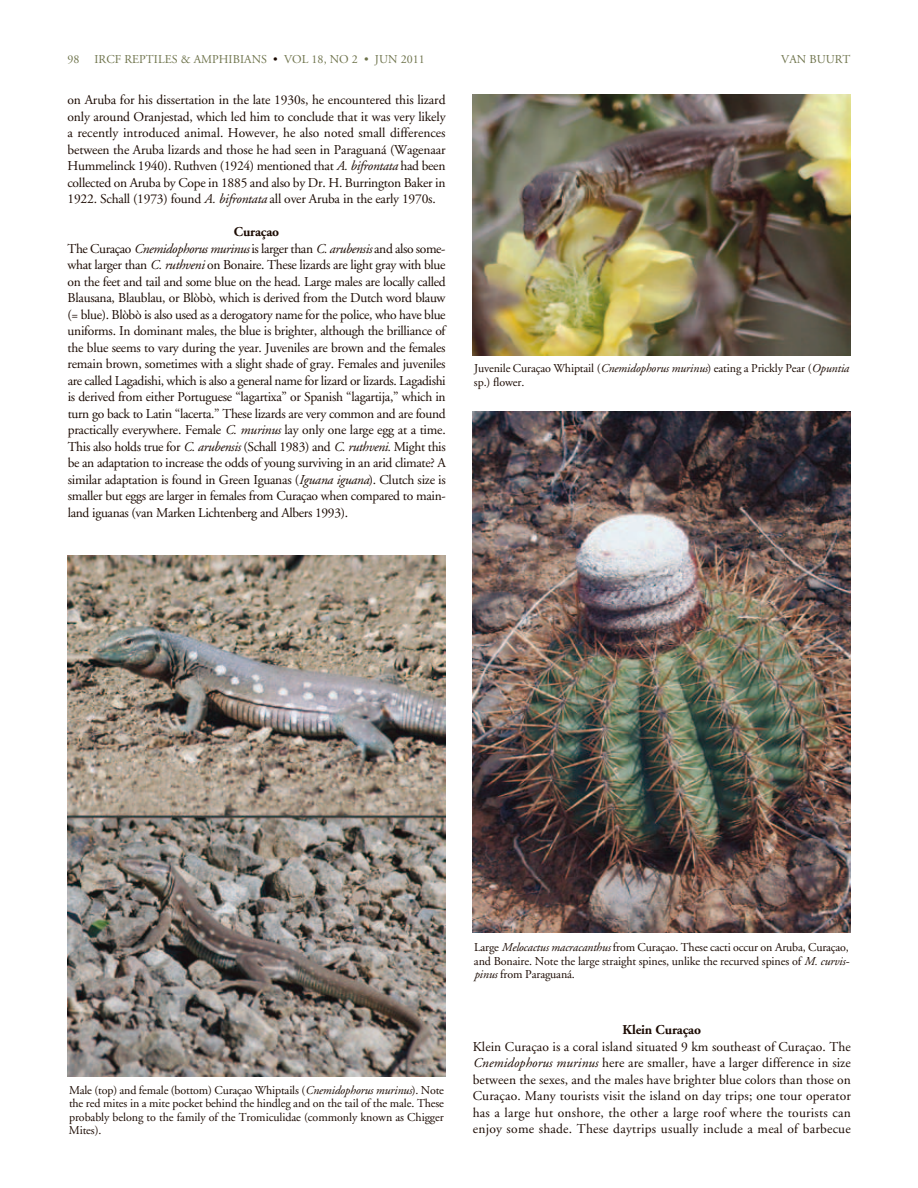
<style>
.page{position:relative;width:918px;height:1188px;background:#fff}
.page>*{position:absolute;margin:0;border:0;box-sizing:border-box;transform-origin:0 0}
.t1{font:13.5px/16.5px "Adobe Garamond";letter-spacing:-.02em;color:#1b0a02;text-align:justify}
.t2{font:700 13.5px "Adobe Garamond";letter-spacing:-.01em;color:#1b0a02}
.t3{font:12px/13.5px "Adobe Garamond";letter-spacing:-.01em;color:#1b0a02;text-align:justify}
.t4{font:12px "Adobe Garamond";letter-spacing:.005em;color:#6e734b}
.s1{color:#1b0a02}
.s2{font-style:italic}
.s3{font-weight:700}
</style>
<div class="page">
<img style="left:472px;top:411px;width:378px;height:522px">
<img style="left:472px;top:94px;width:378px;height:262px">
<img style="left:68px;top:555px;width:378px;height:522px">
<p class="t4" style="left:68px;top:53px;width:359px">98 IRCF Reptiles &amp; Amphibians <span class="s1">•</span> Vol 18, No 2 • JUN 2011</p>
<p class="t4" style="left:781px;top:53px;width:34px">van Buur</p>
<p class="t4" style="left:843px;top:53px;width:9px">t</p>
<p class="t1" style="left:67px;top:92px;width:380px">on Aruba for his dissertation in the late 1930s, he encountered this lizard only around O ranjestad, which led him to conclude that it was very likely a recently introduced animal. However, he also noted small differences between the Aruba lizards and those he had seen in Paraguaná (Wagenaar Hummelinck 1940). Ruthven (1924) mentioned that <span class="s2">A. bifrontata</span> had been collected on Aruba by Cope in 1885 and also by Dr. H . B urrington Baker in 1922. S chall (1973) found <span class="s2">A. bifrontata</span> all over Aruba in the early 1970s.</p>
<p class="t1" style="left:68px;top:224px;width:380px;text-align:left;text-indent:166px"><span class="s3">Curaçao<br></span>The Curaçao <span class="s2">Cnemidophorus murinus</span> is larger than <span class="s2">C. arubensis</span> and also some&shy;what larger than <span class="s2">C. ruthveni</span> on B onaire. These lizards are light gray with blue on the feet and tail and some blue on the head. Large males are locally called Blausana, Blaublau, or Blòbò, which is derived from the Dutch word blauw (= blue). Blòbò is also used as a derogatory name for the police, who have blue uniforms. In dominant males, the blue is brighter, although the brilliance of the blue seems to vary during the year. Juveniles are brown and the females remain brown, sometimes with a slight shade of gray. Females and juveniles are called Lagadishi, which is also a general name for lizard or lizards. Lagadishi is derived from either Portuguese “lagartixa” or Spanish “lagartija,” which in turn go back to Latin “lacerta.” These lizards are very common and are found practically everywhere. Female <span class="s2">C. murinus</span> lay only one large egg at a time.<br>This also holds true for <span class="s2">C. arubensis</span> (Schall 1983) and <span class="s2">C. ruthveni.</span> Might this be an adaptation to increase the odds of young surviving in an arid climate? A similar adaptation is found in Green Iguanas (<span class="s2">Iguana iguana</span>). Clutch size is smaller but eggs are larger in females from Curaçao when compared to main&shy;land iguanas (van Marken Lichtenberg and Albers 1993).</p>
<p class="t3" style="left:474px;top:362px;width:376px">Juvenile Curaçao Whiptail (<span class="s2">Cnemidophorus murinus</span>) eating a Prickly Pear (<span class="s2">Opuntia </span>sp.) flower.</p>
<p class="t3" style="left:69px;top:1084px;width:377px">Male (top) and female (bottom) Curaçao Whiptails (<span class="s2">Cnemidophorus murinus</span>). Note the red mites in a mite pocket behind the hindleg and on the tail of the male. These probably belong to the family of the Tromiculidae (commonly known as Chigger Mites).</p>
<p class="t3" style="left:474px;top:941px;width:377px">Large <span class="s2">Melocactus macracanthus</span> from Curaçao. These cacti occur on Aruba, Curaçao, and B onaire. Note the large straight spines, unlike the recurved spines of <span class="s2">M. curvis&shy;pinus</span> from Paraguaná.</p>
<p class="t2" style="left:623px;top:1023px;width:80px">Klein Curaçao</p>
<p class="t1" style="left:473px;top:1039px;width:380px">Klein Curaçao is a coral island situated 9 km southeast of Curaçao. The <span class="s2">Cnemidophorus murinus</span> here are smaller, have a larger difference in size between the sexes, and the males have brighter blue colors than those on Curaçao. Many tourists visit the island on day trips; one tour operator has a large hut onshore, the other a large roof where the tourists can enjoy some shade. These daytrips usually include a meal of barbecue</p>
</div>
